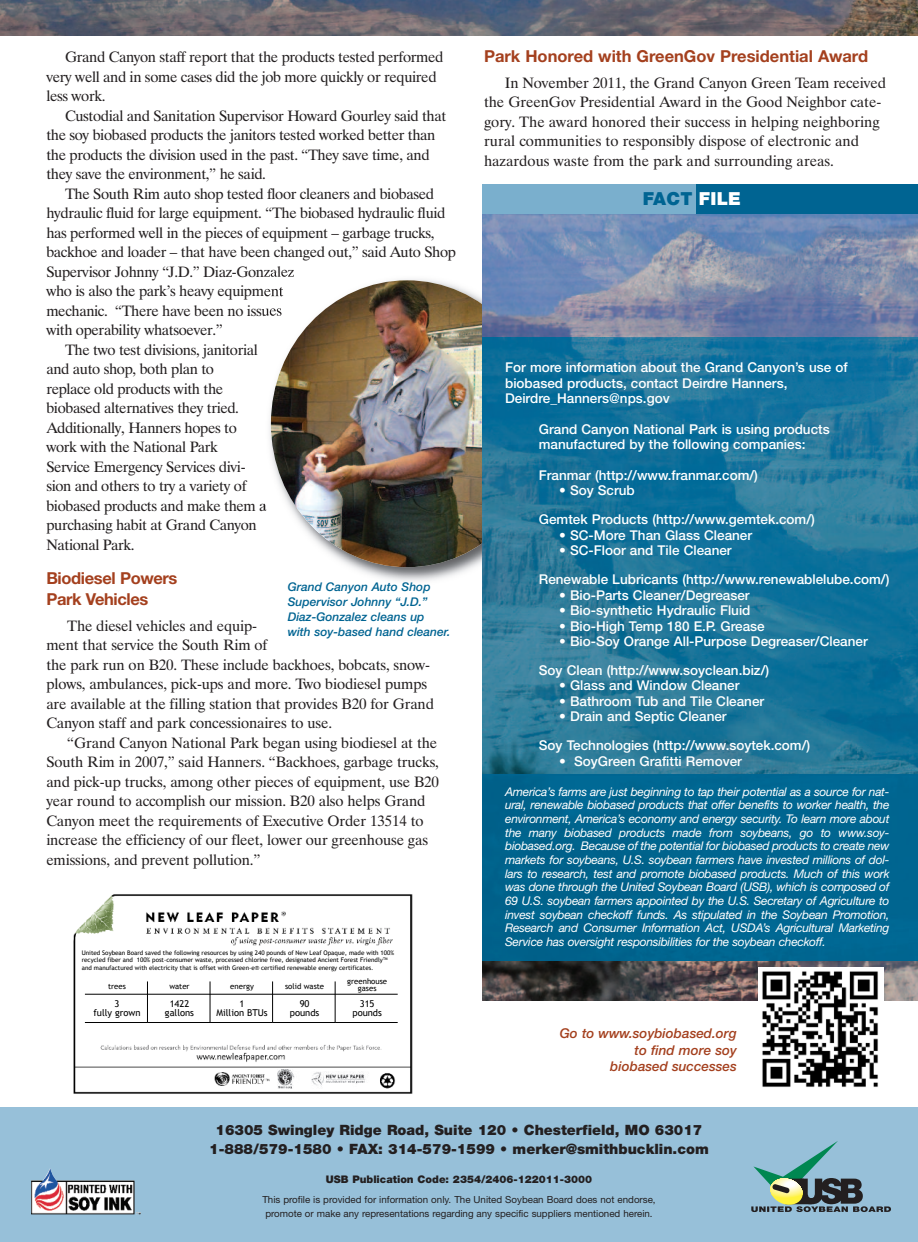
<style>
.page{position:relative;width:918px;height:1242px;background:#fff}
.page>*{position:absolute;margin:0;border:0;box-sizing:border-box;transform-origin:0 0}
.t1{font:900 18px "Helvetica Neue";letter-spacing:.015em;color:#006492}
.t2{font:700 16.5px "Helvetica Neue";color:#a4401e}
.t3{font:700 16.5px/21px "Helvetica Neue";letter-spacing:-.02em;color:#a4401e}
.t4{font:15px/19.5px "Dutch 801 BT";letter-spacing:-.025em;color:#231f20}
.t5{font:15px/19.5px "Dutch 801 BT";color:#231f20}
.t6{font:900 14.25px/18.9px "Helvetica Neue";color:#231f20;text-align:center}
.t7{font:500 13.5px/29px "Helvetica Neue";color:#fff}
.t8{font:italic 500 13.5px/16.5px "Helvetica Neue";color:#a4401e;text-align:right}
.t9{font:italic 12px/13.6px "Helvetica Neue";letter-spacing:-.02em;color:#fff;text-align:justify}
.t10{font:italic 500 12px/15px "Helvetica Neue";color:#006492}
.t11{font:900 10.5px "Helvetica Neue";color:#231f20}
.t12{font:9.75px/13.5px "Helvetica Neue";color:#231f20;text-align:center}
.t13{font:9.45px/8.9px "Trebuchet MS";color:#000;text-align:center}
.t14{font:7.8px/7.4px "Trebuchet MS";color:#000;text-align:center}
.t15{font:6.3px/7.5px "Trebuchet MS";color:#000}
.s1{color:#fff}
</style>
<div class="page">
<div style="left:0;top:1107px;width:918px;height:135px;background:#97c0d9"></div>
<svg style="left:751px;top:1141px;width:140px;height:71px"></svg>
<img style="left:31px;top:1168px;width:110px;height:46px">
<img style="left:0;top:0;width:918px;height:35px">
<img style="left:264px;top:273px;width:219px;height:314px">
<img style="left:271px;top:280px;width:212px;height:287px">
<div style="left:696px;top:184px;width:222px;height:32px;background:#006492"></div>
<div style="left:483px;top:184px;width:213px;height:31px;background:#7aafcd"></div>
<img style="left:483px;top:215px;width:435px;height:786px">
<img style="left:483px;top:338px;width:435px;height:622px">
<div style="left:758px;top:967px;width:125px;height:125px;background:#fff"></div>
<img style="left:762px;top:971px;width:116px;height:116px">
<img style="left:73px;top:894px;width:340px;height:200px">
<hr style="left:85px;top:994px;width:62px;height:1px;background:#000">
<hr style="left:85px;top:1022px;width:62px;height:1px;background:#000">
<svg style="left:147px;top:981px;width:1px;height:41px"></svg>
<hr style="left:147px;top:994px;width:63px;height:1px;background:#000">
<hr style="left:147px;top:1022px;width:63px;height:1px;background:#000">
<svg style="left:210px;top:981px;width:1px;height:41px"></svg>
<hr style="left:210px;top:994px;width:63px;height:1px;background:#000">
<hr style="left:210px;top:1022px;width:63px;height:1px;background:#000">
<svg style="left:272px;top:981px;width:1px;height:42px"></svg>
<hr style="left:273px;top:994px;width:62px;height:1px;background:#000">
<hr style="left:273px;top:1022px;width:62px;height:1px;background:#000">
<svg style="left:335px;top:981px;width:1px;height:41px"></svg>
<hr style="left:335px;top:994px;width:63px;height:1px;background:#000">
<hr style="left:335px;top:1022px;width:63px;height:1px;background:#000">
<img style="left:215px;top:1072px;width:54px;height:14px">
<img style="left:277px;top:1069px;width:94px;height:20px">
<p class="t4" style="left:46px;top:49px;width:399px;text-indent:19px">Grand Canyon staff report that the products tested performed very well and in some cases did the job more quickly or required less work.</p>
<p class="t4" style="left:46px;top:107px;width:401px;text-indent:19px">Custodial and Sanitation Supervisor Howard Gourley said that the soy biobased products the janitors tested worked better than the products the division used in the past. “They save time, and they save the environment,” he said.</p>
<p class="t4" style="left:65px;top:185px;width:370px">The South Rim auto shop tested floor cleaners and biobased</p>
<p class="t4" style="left:46px;top:205px;width:401px">hydraulic fluid for large equipment. “The biobased hydraulic fluid</p>
<p class="t4" style="left:46px;top:224px;width:390px">has performed well in the pieces of equipment – garbage trucks,</p>
<p class="t4" style="left:46px;top:244px;width:411px">backhoe and loader – that have been changed out,” said Auto Shop</p>
<p class="t4" style="left:46px;top:263px;width:249px">Supervisor Johnny “J.D.” Diaz-Gonzalez</p>
<p class="t4" style="left:46px;top:283px;width:239px">who is also the park’s heavy equipment</p>
<p class="t4" style="left:46px;top:302px;width:237px">mechanic. “There have been no issues</p>
<p class="t4" style="left:46px;top:322px;width:178px">with operability whatsoever.”</p>
<p class="t4" style="left:65px;top:341px;width:194px">The two test divisions, janitorial</p>
<p class="t4" style="left:46px;top:361px;width:169px">and auto shop, both plan to</p>
<p class="t4" style="left:46px;top:380px;width:178px">replace old products with the</p>
<p class="t4" style="left:46px;top:400px;width:194px">biobased alternatives they tried.</p>
<p class="t4" style="left:46px;top:419px;width:192px">Additionally, Hanners hopes to</p>
<p class="t4" style="left:46px;top:439px;width:173px">work with the National Park</p>
<p class="t4" style="left:46px;top:458px;width:201px">Service Emergency Services divi-</p>
<p class="t4" style="left:46px;top:478px;width:202px">sion and others to try a variety of</p>
<p class="t4" style="left:46px;top:497px;width:222px">biobased products and make them a</p>
<p class="t4" style="left:46px;top:517px;width:212px">purchasing habit at Grand Canyon</p>
<p class="t4" style="left:46px;top:536px;width:90px">National Park.</p>
<p class="t3" style="left:46px;top:569px;width:133px">Biodiesel Powers<br>Park Vehicles</p>
<p class="t4" style="left:46px;top:617px;width:389px;text-indent:21px">The diesel vehicles and equip-<br>ment that service the South Rim of<br>the park run on B20. These include backhoes, bobcats, snow&shy;plows, ambulances, pick-ups and more. Two biodiesel pumps are available at the filling station that provides B20 for Grand Canyon staff and park concessionaires to use.</p>
<p class="t4" style="left:46px;top:734px;width:394px;text-indent:21px">“Grand Canyon National Park began using biodiesel at the South Rim in 2007,” said Hanners. “Backhoes, garbage trucks, and pick-up trucks, among other pieces of equipment, use B20 year round to accomplish our mission. B20 also helps Grand Canyon meet the requirements of Executive Order 13514 to increase the efficiency of our fleet, lower our greenhouse gas emissions, and prevent pollution.”</p>
<p class="t10" style="left:288px;top:580px;width:164px">Grand Canyon Auto Shop<br>Supervisor Johnny “J.D.”<br>Diaz-Gonzalez cleans up with soy-based hand cleaner.</p>
<p class="t15" style="left:82px;top:949px;width:314px">United Soybean Board saved the following resources by using 240 pounds of New Leaf Opaque, made with 100% recycled fiber and 100% post-consumer waste, processed chlorine free, designated Ancient Forest Friendly<sup>TM </sup>and manufactured with electricity that is offset with Green-e® certified renewable energy certificates.</p>
<p class="t14" style="left:108px;top:983px;width:19px">trees</p>
<p class="t14" style="left:169px;top:983px;width:22px">water</p>
<p class="t14" style="left:230px;top:983px;width:25px">energy</p>
<p class="t14" style="left:285px;top:983px;width:41px">solid waste</p>
<p class="t14" style="left:347px;top:977px;width:41px">greenhouse gases</p>
<p class="t13" style="left:93px;top:999px;width:49px">3<br>fully grown</p>
<p class="t13" style="left:165px;top:999px;width:31px">1422 gallons</p>
<p class="t13" style="left:217px;top:999px;width:53px">1<br>Million BTUs</p>
<p class="t13" style="left:290px;top:999px;width:31px">90 pounds</p>
<p class="t13" style="left:352px;top:999px;width:31px">315 pounds</p>
<p class="t2" style="left:484px;top:51px;width:386px">Park Honored with GreenGov Presidential Award</p>
<p class="t5" style="left:484px;top:75px;width:403px;text-indent:21px">In November 2011, the Grand Canyon Green Team received the GreenGov Presidential Award in the Good Neighbor cate&shy;gory. The award honored their success in helping neighboring rural communities to responsibly dispose of electronic and hazardous waste from the park and surrounding areas.</p>
<p class="t1" style="left:643px;top:192px;width:100px">FACT <span class="s1">FILE</span></p>
<p class="t7" style="left:505px;top:361px;width:344px;line-height:15.5px">For more information about the Grand Canyon’s use of biobased products, contact Deirdre Hanners,<br>Deirdre_Hanners@nps.gov</p>
<p class="t7" style="left:539px;top:423px;width:292px;line-height:15.5px">Grand Canyon National Park is using products manufactured by the following companies:</p>
<p class="t7" style="left:539px;top:462px;width:221px">Franmar (http://www.franmar.com/)</p>
<p class="t7" style="left:539px;top:477px;width:277px;text-indent:20px">• Soy Scrub<br>Gemtek Products (http://www.gemtek.com/)</p>
<p class="t7" style="left:559px;top:522px;width:195px">• SC-More Than Glass Cleaner</p>
<p class="t7" style="left:539px;top:537px;width:352px;text-indent:20px">• SC-Floor and Tile Cleaner<br>Renewable Lubricants (http://www.renewablelube.com/)</p>
<p class="t7" style="left:559px;top:582px;width:192px">• Bio-Parts Cleaner/Degreaser</p>
<p class="t7" style="left:559px;top:597px;width:193px">• Bio-synthetic Hydraulic Fluid</p>
<p class="t7" style="left:559px;top:613px;width:207px">• Bio-High Temp 180 E.P. Grease</p>
<p class="t7" style="left:539px;top:628px;width:330px;text-indent:20px">• Bio-Soy Orange All-Purpose Degreaser/Cleaner<br>Soy Clean (http://www.soyclean.biz/)</p>
<p class="t7" style="left:559px;top:672px;width:182px">• Glass and Window Cleaner</p>
<p class="t7" style="left:559px;top:688px;width:207px">• Bathroom Tub and Tile Cleaner</p>
<p class="t7" style="left:539px;top:703px;width:273px;text-indent:20px">• Drain and Septic Cleaner<br>Soy Technologies (http://www.soytek.com/)</p>
<p class="t7" style="left:559px;top:748px;width:184px">• SoyGreen Grafitti Remover</p>
<p class="t9" style="left:505px;top:786px;width:386px">America’s farms are just beginning to tap their potential as a source for nat&shy;ural, renewable biobased products that offer benefits to worker health, the environment, America’s economy and energy security. To learn more about the many biobased products made from soybeans, go to www.soy&shy;biobased.org. Because of the potential for biobased products to create new markets for soybeans, U.S. soybean farmers have invested millions of dol&shy;lars to research, test and promote biobased products. Much of this work was done through the United Soybean Board (USB), which is composed of 69 U.S. soybean farmers appointed by the U.S. Secretary of Agriculture to invest soybean checkoff funds. As stipulated in the Soybean Promotion, Research and Consumer Information Act, USDA’s Agricultural Marketing Service has oversight responsibilities for the soybean checkoff.</p>
<p class="t8" style="left:560px;top:1026px;width:179px">Go to www.soybiobased.org to find more soy<br>biobased successes</p>
<p class="t6" style="left:209px;top:1122px;width:501px">16305 Swingley Ridge Road, Suite 120 • Chesterfield, MO 63017<br>1-888/579-1580 • FAX: 314-579-1599 • merker@smithbucklin.com</p>
<p class="t11" style="left:326px;top:1175px;width:268px">USB Publication Code: 2354/2406-122011-3000</p>
<p class="t12" style="left:262px;top:1194px;width:395px">This profile is provided for information only. The United Soybean Board does not endorse, promote or make any representations regarding any specific suppliers mentioned herein.</p>
</div>
